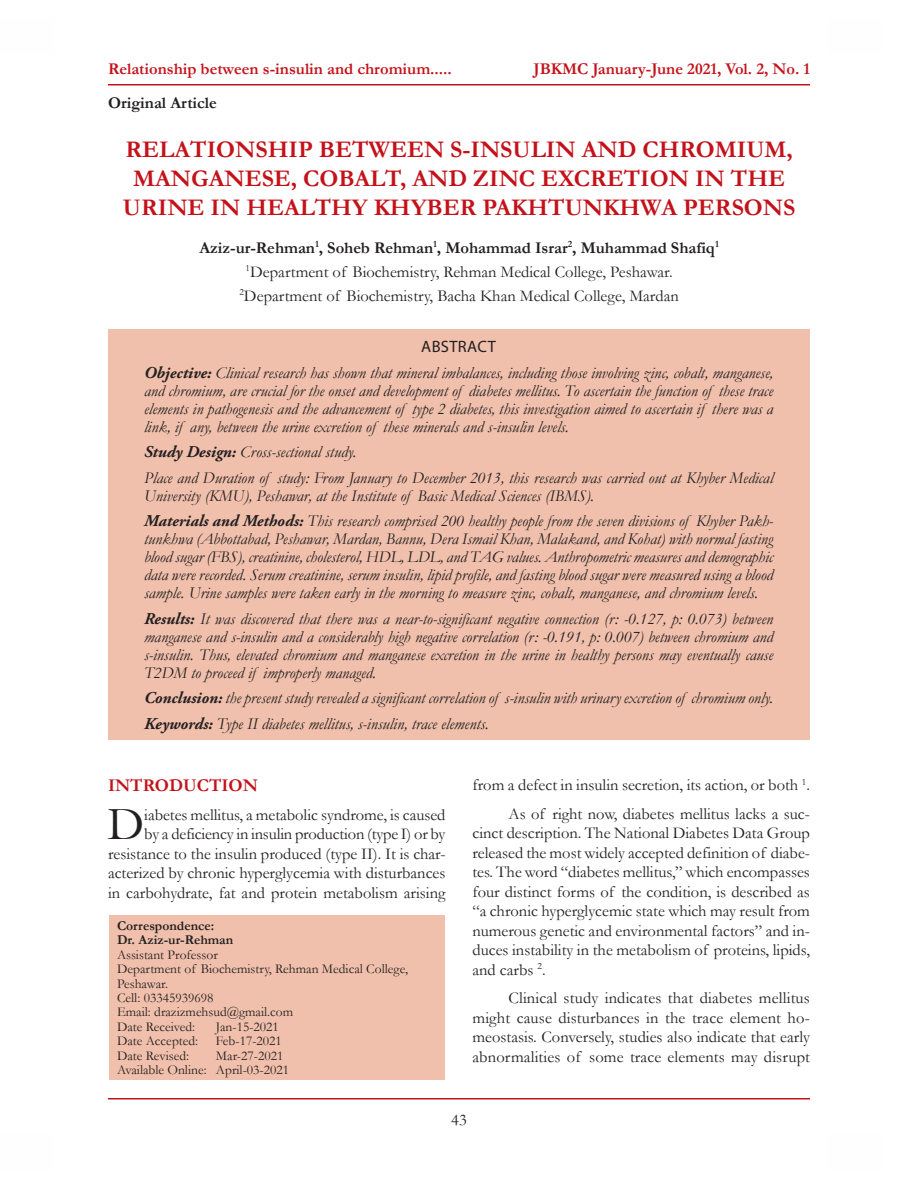
<style>
.page{position:relative;width:918px;height:1188px;background:#fff}
.page>*{position:absolute;margin:0;border:0;box-sizing:border-box;transform-origin:0 0}
.Body_text{font:47.7px "Garamond";color:#231f20}
.Headline{font:700 24px/28.8px "Garamond";color:#c4121a;text-align:center}
.Subhead_1{font:700 18px "Garamond";color:#c4121a}
.Body_text-2{font:italic 16.5px/18px "Garamond";color:#231f20;text-align:justify}
.Body_text-3{font:16.5px/19.5px "Garamond";color:#231f20;text-align:justify}
.t1{font:700 16.5px "Garamond";color:#c4121a}
.Author_Name{font:700 16.5px "Garamond";color:#231f20}
.Body_text-4{font:700 16.5px "Garamond";color:#231f20}
.Body_text-5{font:16.5px "Myriad Pro";letter-spacing:.02em;color:#231f20}
.Body_text-6{font:13.5px "Garamond";color:#231f20}
.Body_text-7{font:700 13.5px "Garamond";color:#231f20}
.s1{font-family:"Adobe Garamond Pro";font-weight:700}
</style>
<div class="page">
<hr style="left:108px;top:84px;width:702px;height:2px;background:#c4121a">
<hr style="left:108px;top:1098px;width:702px;height:2px;background:#c4121a">
<div style="left:109px;top:915px;width:336px;height:165px;background:#f0c0ac"></div>
<div style="left:108px;top:329px;width:701px;height:411px;background:#f0c0ac"></div>
<p class="t1" style="left:108px;top:58px;width:345px">Relationship between s-insulin and chromium.....</p>
<p class="t1" style="left:534px;top:57px;width:278px">JBKMC January-June 2021, Vol. 2, No. 1</p>
<p class="Body_text-4" style="left:108px;top:92px;width:110px">Original Article</p>
<p class="Headline" style="left:123px;top:136px;width:674px">RELATIONSHIP BETWEEN S-INSULIN AND CHROMIUM,<br>MANGANESE, COBALT, AND ZINC EXCRETION IN THE<br>URINE IN HEALTHY KHYBER PAKHTUNKHWA PERSONS</p>
<p class="Author_Name" style="left:199px;top:236px;width:521px">Aziz-ur-Rehman<sup>1</sup>, Soheb Rehman<sup>1</sup>, Mohammad Israr<sup>2</sup>, Muhammad Shafiq<sup>1</sup></p>
<p class="Body_text-3" style="left:246px;top:261px;width:429px"><sup>1</sup>Department of Biochemistry, Rehman Medical College, Peshawar.</p>
<p class="Body_text-3" style="left:239px;top:285px;width:441px"><sup>2</sup>Department of Biochemistry, Bacha Khan Medical College, Mardan</p>
<p class="Body_text-5" style="left:421px;top:337px;width:76px">ABSTRACT</p>
<p class="Body_text-2" style="left:144px;top:363px;width:631px"><span class="s1">Objective:</span> Clinical research has shown that mineral imbalances, including those involving zinc, cobalt, manganese, and chromium, are crucial for the onset and development of diabetes mellitus. To ascertain the function of these trace elements in pathogenesis and the advancement of type 2 diabetes, this investigation aimed to ascertain if there was a link, if any, between the urine excretion of these minerals and s-insulin levels.</p>
<p class="Body_text-2" style="left:144px;top:443px;width:214px"><span class="s1">Study Design:</span> Cross-sectional study.</p>
<p class="Body_text-2" style="left:144px;top:468px;width:631px">Place and Duration of study: From January to December 2013, this research was carried out at Khyber Medical<br>University (KMU), Peshawar, at the Institute of Basic Medical Sciences (IBMS).</p>
<p class="Body_text-2" style="left:144px;top:512px;width:631px"><span class="s1">Materials and Methods:</span> This research comprised 200 healthy people from the seven divisions of Khyber Pakh&shy;tunkhwa (Abbottabad, Peshawar, Mardan, Bannu, Dera Ismail Khan, Malakand, and Kohat) with normal fasting blood sugar (FBS), creatinine, cholesterol, HDL, LDL, and TAG values. Anthropometric measures and demographic data were recorded. Serum creatinine, serum insulin, lipid profile, and fasting blood sugar were measured using a blood sample. Urine samples were taken early in the morning to measure zinc, cobalt, manganese, and chromium levels.</p>
<p class="Body_text-2" style="left:144px;top:609px;width:631px"><span class="s1">Results:</span> It was discovered that there was a near-to-significant negative connection (r: -0.127, p: 0.073) between manganese and s-insulin and a considerably high negative correlation (r: -0.191, p: 0.007) between chromium and s-insulin. Thus, elevated chromium and manganese excretion in the urine in healthy persons may eventually cause T2DM to proceed if improperly managed.</p>
<p class="Body_text-2" style="left:144px;top:689px;width:631px"><span class="s1">Conclusion:</span> the present study revealed a significant correlation of s-insulin with urinary excretion of chromium only.</p>
<p class="Body_text-2" style="left:144px;top:714px;width:346px"><span class="s1">Keywords:</span> Type II diabetes mellitus, s-insulin, trace elements.</p>
<p class="Subhead_1" style="left:108px;top:773px;width:152px">INTRODUCTION</p>
<p class="Body_text" style="left:107px;top:792px;width:38px">D</p>
<p class="Body_text-3" style="left:108px;top:804px;width:339px;text-align:right">iabetes mellitus, a metabolic syndrome, is caused<br>by a deficiency in insulin production (type I) or by resistance to the insulin produced (type II). It is char&shy;acterized by chronic hyperglycemia with disturbances in carbohydrate, fat and protein metabolism arising</p>
<p class="Body_text-7" style="left:117px;top:917px;width:99px">Correspondence:</p>
<p class="Body_text-7" style="left:117px;top:931px;width:118px">Dr. Aziz-ur-Rehman</p>
<p class="Body_text-6" style="left:117px;top:946px;width:102px">Assistant Professor</p>
<p class="Body_text-6" style="left:117px;top:960px;width:293px">Department of Biochemistry, Rehman Medical College,</p>
<p class="Body_text-6" style="left:117px;top:974px;width:53px">Peshawar.</p>
<p class="Body_text-6" style="left:117px;top:989px;width:98px">Cell: 03345939698</p>
<p class="Body_text-6" style="left:117px;top:1003px;width:178px">Email: drazizmehsud@gmail.com</p>
<p class="Body_text-6" style="left:117px;top:1018px;width:80px">Date Received:</p>
<p class="Body_text-6" style="left:216px;top:1018px;width:64px">Jan-15-2021</p>
<p class="Body_text-6" style="left:117px;top:1032px;width:83px">Date Accepted:</p>
<p class="Body_text-6" style="left:216px;top:1032px;width:67px">Feb-17-2021</p>
<p class="Body_text-6" style="left:117px;top:1046px;width:74px">Date Revised:</p>
<p class="Body_text-6" style="left:216px;top:1046px;width:69px">Mar-27-2021</p>
<p class="Body_text-6" style="left:117px;top:1061px;width:174px">Available Online: April-03-2021</p>
<p class="Body_text-3" style="left:472px;top:775px;width:339px">from a defect in insulin secretion, its action, or both <sup>1</sup>.</p>
<p class="Body_text-3" style="left:472px;top:803px;width:339px;text-indent:36px">As of right now, diabetes mellitus lacks a suc&shy;cinct description. The National Diabetes Data Group released the most widely accepted definition of diabe&shy;tes. The word “diabetes mellitus,” which encompasses four distinct forms of the condition, is described as “a chronic hyperglycemic state which may result from numerous genetic and environmental factors” and in&shy;duces instability in the metabolism of proteins, lipids, and carbs <sup>2</sup>.</p>
<p class="Body_text-3" style="left:472px;top:988px;width:339px;text-indent:36px">Clinical study indicates that diabetes mellitus might cause disturbances in the trace element ho&shy;meostasis. Conversely, studies also indicate that early abnormalities of some trace elements may disrupt</p>
<p class="Body_text-3" style="left:451px;top:1110px;width:17px">43</p>
</div>
